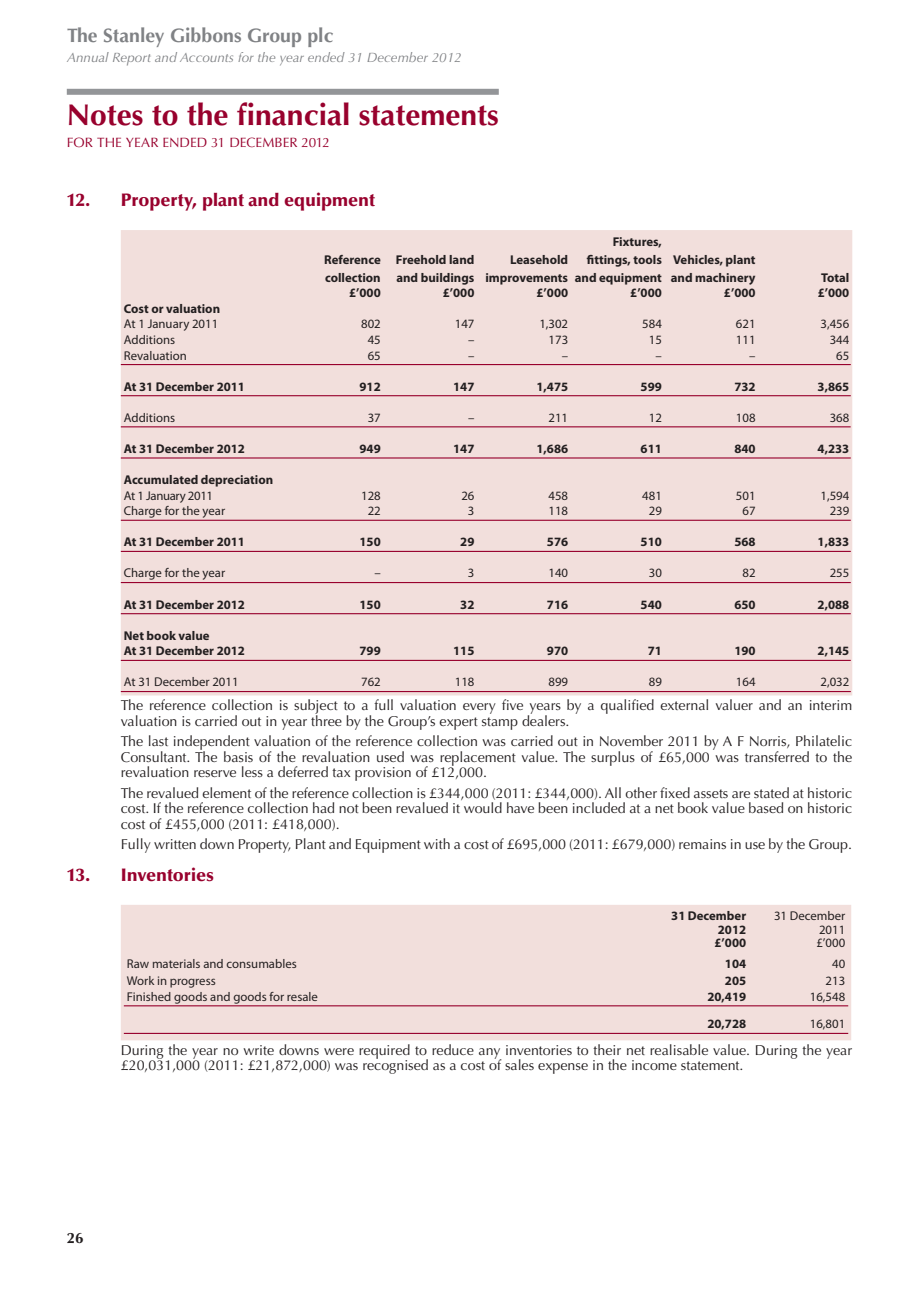
<style>
.page{position:relative;width:919px;height:1289px;background:#fff}
.page>*{position:absolute;margin:0;border:0;box-sizing:border-box;transform-origin:0 0}
.t1{font:700 30px "Optima LT Std";color:#98012d}
.t2{font:700 19.5px "Optima LT Std";color:#808285}
.t3{font:900 18px "Optima LT Std";color:#98012d}
.t4{font:700 15px "Optima LT Std";color:#231f20}
.t5{font:14.25px/15.8px "Optima LT Std";color:#231f20}
.t6{font:italic 13.5px "Optima LT Std";color:#808285}
.t7{font:13.5px "Optima LT Std";color:#98012d}
.t8{font:700 12.75px/18px "Myriad Pro";color:#231f20}
.t9{font:12.75px/13.8px "Myriad Pro";color:#231f20;text-align:right}
.t10{font:12.75px "Myriad Pro";letter-spacing:-.025em;color:#231f20}
</style>
<div class="page">
<div style="left:67px;top:89px;width:431px;height:6px;background:#939598"></div>
<div style="left:121px;top:230px;width:731px;height:465px;background:#f2dfdc"></div>
<hr style="left:121px;top:364px;width:729px;height:1px;background:#98012d">
<hr style="left:121px;top:395px;width:729px;height:1px;background:#98012d">
<hr style="left:121px;top:426px;width:729px;height:1px;background:#98012d">
<hr style="left:121px;top:457px;width:729px;height:1px;background:#98012d">
<hr style="left:121px;top:519px;width:729px;height:2px;background:#98012d">
<hr style="left:121px;top:551px;width:729px;height:1px;background:#98012d">
<hr style="left:121px;top:582px;width:729px;height:1px;background:#98012d">
<hr style="left:121px;top:613px;width:729px;height:1px;background:#98012d">
<hr style="left:121px;top:660px;width:729px;height:1px;background:#98012d">
<hr style="left:121px;top:691px;width:729px;height:1px;background:#98012d">
<div style="left:121px;top:905px;width:730px;height:135px;background:#f2dfdc"></div>
<hr style="left:124px;top:1005px;width:724px;height:1px;background:#98012d">
<hr style="left:124px;top:1032px;width:724px;height:1px;background:#98012d">
<h2 class="t2" style="left:67px;top:24px;width:268px">The Stanley Gibbons Group plc</h2>
<p class="t6" style="left:67px;top:49px;width:396px">Annual Report and Accounts for the year ended 31 December 2012</p>
<h1 class="t1" style="left:67px;top:97px;width:433px">Notes to the financial statements</h1>
<p class="t7" style="left:67px;top:135px;width:265px">FOR THE YEAR ENDED 31 DECEMBER 2012</p>
<p class="t3" style="left:67px;top:189px;width:310px">12. Property, plant and equipment</p>
<p class="t8" style="left:574px;top:232px;width:89px;text-align:right">Fixtures, fittings, tools and equipment</p>
<p class="t8" style="left:324px;top:250px;width:58px">Reference collection</p>
<p class="t8" style="left:396px;top:250px;width:80px">Freehold land and buildings</p>
<p class="t8" style="left:485px;top:250px;width:84px;text-align:right">Leasehold improvements</p>
<p class="t8" style="left:670px;top:250px;width:86px">Vehicles, plant and machinery</p>
<p class="t8" style="left:821px;top:268px;width:30px">Total</p>
<p class="t8" style="left:349px;top:283px;width:33px">£’000</p>
<p class="t8" style="left:443px;top:283px;width:33px">£’000</p>
<p class="t8" style="left:536px;top:283px;width:33px">£’000</p>
<p class="t8" style="left:630px;top:283px;width:33px">£’000</p>
<p class="t8" style="left:724px;top:283px;width:33px">£’000</p>
<p class="t8" style="left:817px;top:283px;width:33px">£’000</p>
<p class="t8" style="left:124px;top:299px;width:98px">Cost or valuation</p>
<p class="t9" style="left:124px;top:317px;width:96px">At 1 January 2011</p>
<p class="t9" style="left:361px;top:317px;width:21px">802</p>
<p class="t9" style="left:455px;top:317px;width:21px">147</p>
<p class="t9" style="left:539px;top:317px;width:30px">1,302</p>
<p class="t9" style="left:642px;top:317px;width:21px">584</p>
<p class="t9" style="left:736px;top:317px;width:21px">621</p>
<p class="t9" style="left:820px;top:317px;width:30px">3,456</p>
<p class="t9" style="left:124px;top:332px;width:53px">Additions</p>
<p class="t9" style="left:367px;top:332px;width:15px">45</p>
<p class="t9" style="left:468px;top:332px;width:8px">–</p>
<p class="t9" style="left:548px;top:332px;width:21px">173</p>
<p class="t9" style="left:648px;top:332px;width:15px">15</p>
<p class="t9" style="left:736px;top:332px;width:21px">111</p>
<p class="t9" style="left:829px;top:332px;width:21px">344</p>
<p class="t9" style="left:124px;top:348px;width:64px">Revaluation</p>
<p class="t9" style="left:367px;top:348px;width:15px">65</p>
<p class="t9" style="left:468px;top:348px;width:8px">–</p>
<p class="t9" style="left:561px;top:348px;width:8px">–</p>
<p class="t9" style="left:655px;top:348px;width:8px">–</p>
<p class="t9" style="left:749px;top:348px;width:8px">–</p>
<p class="t9" style="left:836px;top:348px;width:15px">65</p>
<p class="t8" style="left:124px;top:377px;width:123px">At 31 December 2011</p>
<p class="t8" style="left:359px;top:377px;width:23px">912</p>
<p class="t8" style="left:453px;top:377px;width:23px">147</p>
<p class="t8" style="left:536px;top:377px;width:33px">1,475</p>
<p class="t8" style="left:640px;top:377px;width:23px">599</p>
<p class="t8" style="left:734px;top:377px;width:23px">732</p>
<p class="t8" style="left:817px;top:377px;width:33px">3,865</p>
<p class="t9" style="left:124px;top:410px;width:53px">Additions</p>
<p class="t9" style="left:367px;top:410px;width:15px">37</p>
<p class="t9" style="left:468px;top:410px;width:8px">–</p>
<p class="t9" style="left:548px;top:410px;width:21px">211</p>
<p class="t9" style="left:648px;top:410px;width:15px">12</p>
<p class="t9" style="left:736px;top:410px;width:21px">108</p>
<p class="t9" style="left:829px;top:410px;width:21px">368</p>
<p class="t8" style="left:124px;top:439px;width:123px">At 31 December 2012</p>
<p class="t8" style="left:359px;top:439px;width:23px">949</p>
<p class="t8" style="left:453px;top:439px;width:23px">147</p>
<p class="t8" style="left:536px;top:439px;width:33px">1,686</p>
<p class="t8" style="left:640px;top:439px;width:23px">611</p>
<p class="t8" style="left:734px;top:439px;width:23px">840</p>
<p class="t8" style="left:817px;top:439px;width:33px">4,233</p>
<p class="t8" style="left:124px;top:470px;width:151px">Accumulated depreciation</p>
<p class="t10" style="left:124px;top:487px;width:91px">At 1 January 2011</p>
<p class="t9" style="left:361px;top:488px;width:21px">128</p>
<p class="t9" style="left:461px;top:488px;width:15px">26</p>
<p class="t9" style="left:548px;top:488px;width:21px">458</p>
<p class="t9" style="left:642px;top:488px;width:21px">481</p>
<p class="t9" style="left:736px;top:488px;width:21px">501</p>
<p class="t9" style="left:820px;top:488px;width:30px">1,594</p>
<p class="t9" style="left:124px;top:504px;width:103px">Charge for the year</p>
<p class="t9" style="left:367px;top:504px;width:15px">22</p>
<p class="t9" style="left:468px;top:504px;width:8px">3</p>
<p class="t9" style="left:548px;top:504px;width:21px">118</p>
<p class="t9" style="left:648px;top:504px;width:15px">29</p>
<p class="t9" style="left:742px;top:504px;width:15px">67</p>
<p class="t9" style="left:829px;top:504px;width:21px">239</p>
<p class="t8" style="left:124px;top:532px;width:123px">At 31 December 2011</p>
<p class="t8" style="left:359px;top:532px;width:23px">150</p>
<p class="t8" style="left:460px;top:532px;width:16px">29</p>
<p class="t8" style="left:547px;top:532px;width:23px">576</p>
<p class="t8" style="left:640px;top:532px;width:23px">510</p>
<p class="t8" style="left:734px;top:532px;width:23px">568</p>
<p class="t8" style="left:817px;top:532px;width:33px">1,833</p>
<p class="t9" style="left:124px;top:566px;width:103px">Charge for the year</p>
<p class="t9" style="left:374px;top:566px;width:8px">–</p>
<p class="t9" style="left:468px;top:566px;width:8px">3</p>
<p class="t9" style="left:548px;top:566px;width:21px">140</p>
<p class="t9" style="left:648px;top:566px;width:15px">30</p>
<p class="t9" style="left:742px;top:566px;width:15px">82</p>
<p class="t9" style="left:829px;top:566px;width:21px">255</p>
<p class="t8" style="left:124px;top:595px;width:123px">At 31 December 2012</p>
<p class="t8" style="left:359px;top:595px;width:23px">150</p>
<p class="t8" style="left:460px;top:595px;width:16px">32</p>
<p class="t8" style="left:547px;top:595px;width:23px">716</p>
<p class="t8" style="left:640px;top:595px;width:23px">540</p>
<p class="t8" style="left:734px;top:595px;width:23px">650</p>
<p class="t8" style="left:817px;top:595px;width:33px">2,088</p>
<p class="t8" style="left:124px;top:627px;width:123px;line-height:15.6px">Net book value<br>At 31 December 2012</p>
<p class="t8" style="left:359px;top:641px;width:23px">799</p>
<p class="t8" style="left:453px;top:641px;width:23px">115</p>
<p class="t8" style="left:547px;top:641px;width:23px">970</p>
<p class="t8" style="left:647px;top:641px;width:16px">71</p>
<p class="t8" style="left:734px;top:641px;width:23px">190</p>
<p class="t8" style="left:817px;top:641px;width:33px">2,145</p>
<p class="t9" style="left:124px;top:675px;width:116px">At 31 December 2011</p>
<p class="t9" style="left:361px;top:675px;width:21px">762</p>
<p class="t9" style="left:455px;top:675px;width:21px">118</p>
<p class="t9" style="left:548px;top:675px;width:21px">899</p>
<p class="t9" style="left:648px;top:675px;width:15px">89</p>
<p class="t9" style="left:736px;top:675px;width:21px">164</p>
<p class="t9" style="left:820px;top:675px;width:30px">2,032</p>
<p class="t5" style="left:121px;top:697px;width:732px">The reference collection is subject to a full valuation every five years by a qualified external valuer and an interim valuation is carried out in year three by the Group’s expert stamp dealers.</p>
<p class="t5" style="left:121px;top:733px;width:732px;text-align:justify">The last independent valuation of the reference collection was carried out in November 2011 by A F Norris, Philatelic Consultant. The basis of the revaluation used was replacement value. The surplus of £65,000 was transferred to the revaluation reserve less a deferred tax provision of £12,000.</p>
<p class="t5" style="left:121px;top:785px;width:733px;text-align:justify">The revalued element of the reference collection is £344,000 (2011: £344,000). All other fixed assets are stated at historic cost. If the reference collection had not been revalued it would have been included at a net book value based on historic cost of £455,000 (2011: £418,000).</p>
<p class="t5" style="left:121px;top:836px;width:732px">Fully written down Property, Plant and Equipment with a cost of £695,000 (2011: £679,000) remains in use by the Group.</p>
<p class="t3" style="left:67px;top:864px;width:149px">13. Inventories</p>
<p class="t8" style="left:671px;top:908px;width:76px;line-height:13.8px;text-align:right">31 December<br>2012</p>
<p class="t9" style="left:774px;top:909px;width:73px">31 December<br>2011</p>
<p class="t8" style="left:714px;top:933px;width:33px">£’000</p>
<p class="t9" style="left:816px;top:935px;width:30px">£’000</p>
<p class="t9" style="left:127px;top:957px;width:171px">Raw materials and consumables</p>
<p class="t8" style="left:724px;top:954px;width:23px">104</p>
<p class="t9" style="left:832px;top:957px;width:15px">40</p>
<p class="t9" style="left:127px;top:973px;width:90px">Work in progress</p>
<p class="t8" style="left:725px;top:971px;width:23px">205</p>
<p class="t9" style="left:825px;top:973px;width:21px">213</p>
<p class="t9" style="left:127px;top:989px;width:193px">Finished goods and goods for resale</p>
<p class="t8" style="left:707px;top:987px;width:40px">20,419</p>
<p class="t9" style="left:809px;top:989px;width:37px">16,548</p>
<p class="t8" style="left:707px;top:1014px;width:40px">20,728</p>
<p class="t9" style="left:809px;top:1016px;width:37px">16,801</p>
<p class="t5" style="left:121px;top:1042px;width:732px">During the year no write downs were required to reduce any inventories to their net realisable value. During the year £20,031,000 (2011: £21,872,000) was recognised as a cost of sales expense in the income statement.</p>
<p class="t4" style="left:67px;top:1229px;width:18px">26</p>
</div>
